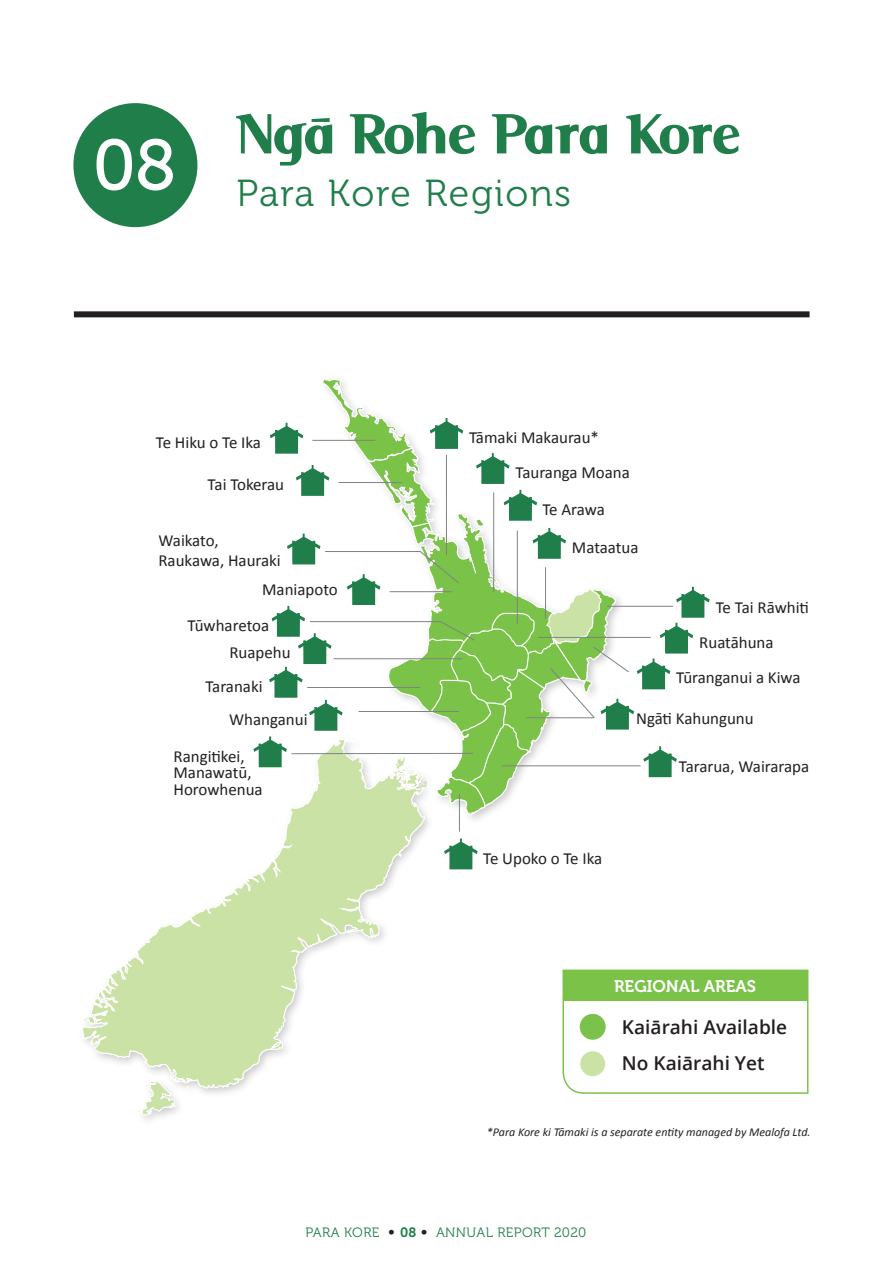
<style>
.page{position:relative;width:893px;height:1263px;background:#fff}
.page>*{position:absolute;margin:0;border:0;box-sizing:border-box;transform-origin:0 0}
.t1{font:71.1px "Museo 500";color:#fff}
.t2{font:900 61.5px "Serif";letter-spacing:.045em;color:#1f7e49}
.t3{font:37.5px "Museo 300";letter-spacing:.045em;color:#1f7e49}
.t4{font:600 19.05px/36px "Open Sans";color:#231f20}
.t5{font:16.95px/16.6px "Calibri";color:#231f20}
.t6{font:16.8px "Museo 700";color:#fff}
.t7{font:13.5px "Museo 300";letter-spacing:.025em;color:#1f7e49}
.t8{font:italic 12px "Calibri";color:#231f20}
.s1{font-family:"Helvetica Neue LT Pro";font-weight:900;color:#231f20}
.s2{font-family:"Museo 700"}
</style>
<div class="page">
<div style="left:73px;top:103px;width:124px;height:124px;background:#1f7e49;border-radius:50%"></div>
<svg style="left:312px;top:118px;width:18px;height:4px"></svg>
<div style="left:74px;top:311px;width:735px;height:6px;background:#231f20"></div>
<svg style="left:627px;top:969px;width:182px;height:125px"></svg>
<svg style="left:138px;top:1089px;width:50px;height:31px"></svg>
<svg style="left:83px;top:820px;width:343px;height:269px"></svg>
<svg style="left:444px;top:838px;width:34px;height:31px"></svg>
<hr style="left:459px;top:794px;width:1px;height:38px;background:#808285">
<svg style="left:253px;top:379px;width:457px;height:441px"></svg>
<hr style="left:538px;top:637px;width:113px;height:1px;background:#808285">
<h1 class="t1" style="left:93px;top:126px;width:85px">08</h1>
<h2 class="t2" style="left:236px;top:100px;width:503px">Nga Rohe Para Kore</h2>
<h3 class="t3" style="left:236px;top:173px;width:336px">Para Kore Regions</h3>
<p class="t5" style="left:156px;top:434px;width:107px">Te Hiku o Te Ika</p>
<p class="t5" style="left:208px;top:476px;width:78px">Tai Tokerau</p>
<p class="t5" style="left:158px;top:530px;width:124px;line-height:20.2px">Waikato,<br>Raukawa, Hauraki</p>
<p class="t5" style="left:262px;top:581px;width:77px">Maniapoto</p>
<p class="t5" style="left:188px;top:617px;width:83px">Tūwharetoa</p>
<p class="t5" style="left:205px;top:636px;width:87px;line-height:33.6px;text-indent:24px">Ruapehu<br>Taranaki</p>
<p class="t5" style="left:229px;top:711px;width:80px">Whanganui</p>
<p class="t5" style="left:174px;top:748px;width:91px">Rangitikei,<br>Manawatū,<br>Horowhenua</p>
<p class="t5" style="left:469px;top:430px;width:131px">Tāmaki Makaurau*</p>
<p class="t5" style="left:515px;top:464px;width:116px">Tauranga Moana</p>
<p class="t5" style="left:542px;top:501px;width:64px">Te Arawa</p>
<p class="t5" style="left:572px;top:539px;width:68px">Mataatua</p>
<p class="t5" style="left:716px;top:599px;width:95px">Te Tai Rāwhiti</p>
<p class="t5" style="left:699px;top:634px;width:76px">Ruatāhuna</p>
<p class="t5" style="left:676px;top:670px;width:126px">Tūranganui a Kiwa</p>
<p class="t5" style="left:636px;top:710px;width:119px">Ngāti Kahungunu</p>
<p class="t5" style="left:483px;top:850px;width:120px">Te Upoko o Te Ika</p>
<p class="t5" style="left:679px;top:758px;width:132px">Tararua, Wairarapa</p>
<p class="t6" style="left:614px;top:977px;width:52px">REGIONA</p>
<p class="t6" style="left:690px;top:977px;width:67px">L AREAS</p>
<p class="t4" style="left:622px;top:1008px;width:167px">Kaiārahi Available<br>No Kaiārahi Yet</p>
<p class="t8" style="left:487px;top:1124px;width:325px">*Para Kore ki Tāmaki is a separate entity managed by Mealofa Ltd.</p>
<p class="t7" style="left:305px;top:1225px;width:18px">Para</p>
<p class="t7" style="left:344px;top:1225px;width:244px">Kore <span class="s1">•</span> <span class="s2">08</span> <span class="s1">•</span> ANNUAL REPORT 2020</p>
</div>
